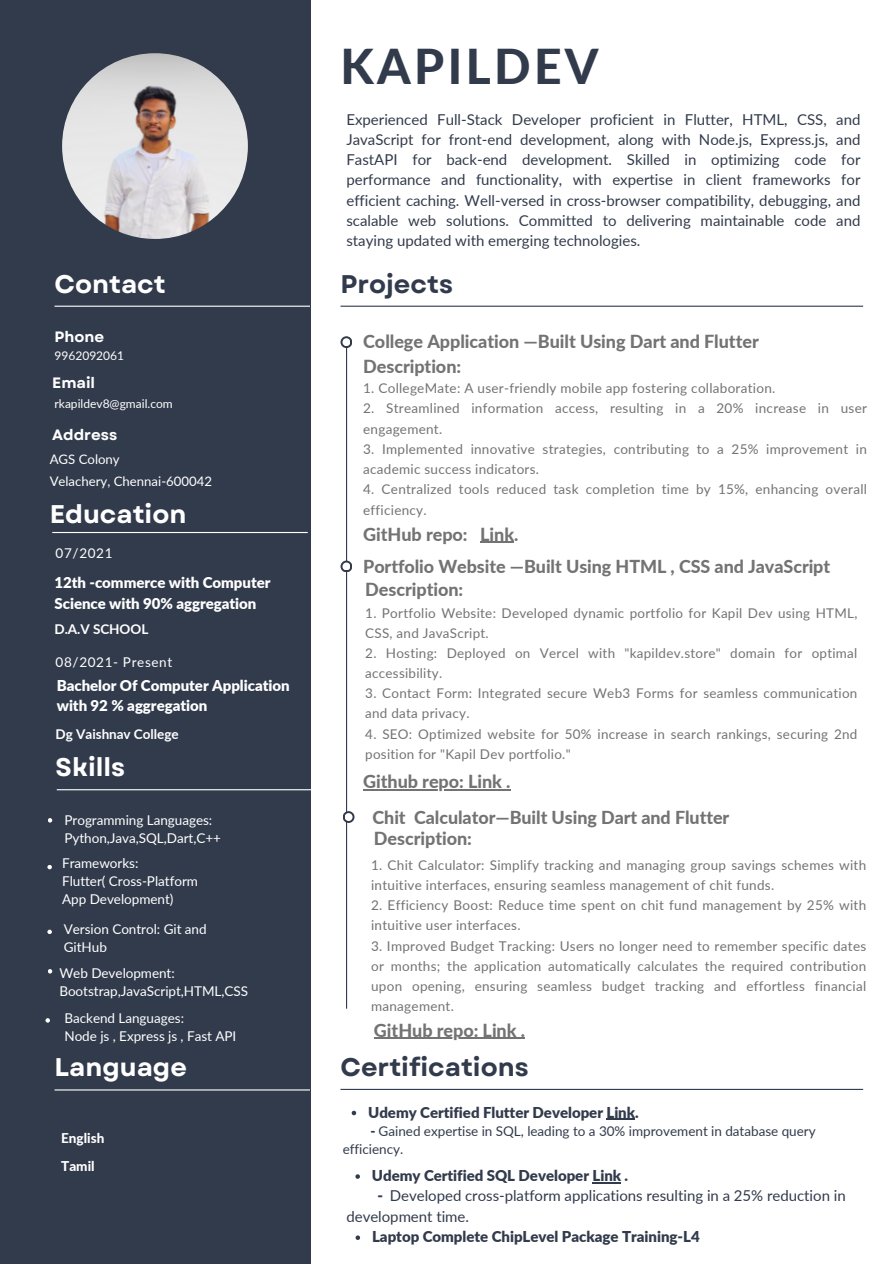
<style>
.page{position:relative;width:894px;height:1264px;background:#fff}
.page>*{position:absolute;margin:0;border:0;box-sizing:border-box;transform-origin:0 0}
.t1{font:800 48px "Lato";letter-spacing:.07em;color:#323b4c}
.t2{font:700 25.5px "Garet";color:#fff}
.t3{font:700 25.5px "Garet";color:#323b4c}
.t4{font:800 18px "Lato";letter-spacing:-.005em;color:#737373}
.t5{font:800 17.85px "Lato";letter-spacing:-.005em;color:#737373}
.t6{font:15px/20.2px "Lato";color:#323b4c;text-align:justify}
.t7{font:900 15px "Lato";color:#323b4c}
.t8{font:900 15px/20.2px "Lato";letter-spacing:-.005em;color:#fff}
.t9{font:700 15px "Garet";color:#fff}
.t10{font:13.5px/20.2px "Lato";letter-spacing:.02em;color:#737373}
.t11{font:13.5px/18px "Lato";letter-spacing:-.005em;color:#fff}
.t12{font:13.5px/18px "Lato";color:#323b4c}
.t13{font:700 13.5px "Lato";color:#fff}
.t14{font:13.5px "Lato";letter-spacing:.045em;color:#fff}
.t15{font:800 13.5px "Lato";color:#fff}
.t16{font:13.35px/20.1px "Lato";letter-spacing:.02em;color:#737373}
.t17{font:13.2px "Lato";color:#fff}
.t18{font:12px "Lato";color:#fff}
.s1{font-weight:900}
</style>
<div class="page">
<div style="left:0;top:0;width:310px;height:1263px;background:#323b4c"></div>
<hr style="left:54px;top:305px;width:256px;height:2px;background:#fff">
<hr style="left:52px;top:532px;width:255px;height:1px;background:#fff">
<hr style="left:340px;top:305px;width:522px;height:2px;background:#323b4c">
<hr style="left:346px;top:342px;width:1px;height:666px;background:#323b4c">
<svg style="left:340px;top:336px;width:12px;height:12px"></svg>
<div style="left:342px;top:338px;width:8px;height:8px;background:#fff;border-radius:50%"></div>
<svg style="left:340px;top:560px;width:12px;height:12px"></svg>
<div style="left:342px;top:562px;width:8px;height:8px;background:#fff;border-radius:50%"></div>
<svg style="left:342px;top:811px;width:12px;height:12px"></svg>
<div style="left:344px;top:813px;width:8px;height:8px;background:#fff;border-radius:50%"></div>
<hr style="left:340px;top:1088px;width:522px;height:1px;background:#323b4c">
<img style="left:62px;top:53px;width:186px;height:186px;border-radius:50%">
<svg style="left:48px;top:818px;width:4px;height:4px"></svg>
<svg style="left:45px;top:1018px;width:5px;height:4px"></svg>
<hr style="left:57px;top:789px;width:255px;height:1px;background:#fff">
<hr style="left:54px;top:1089px;width:256px;height:1px;background:#fff">
<svg style="left:47px;top:865px;width:5px;height:4px"></svg>
<svg style="left:47px;top:929px;width:5px;height:5px"></svg>
<svg style="left:48px;top:969px;width:4px;height:4px"></svg>
<svg style="left:355px;top:1174px;width:5px;height:4px"></svg>
<svg style="left:592px;top:1182px;width:29px;height:1px"></svg>
<svg style="left:351px;top:1110px;width:5px;height:5px"></svg>
<svg style="left:606px;top:1118px;width:29px;height:1px"></svg>
<hr style="left:480px;top:541px;width:34px;height:1px;background:#737373">
<hr style="left:363px;top:789px;width:105px;height:1px;background:#737373">
<hr style="left:468px;top:789px;width:42px;height:1px;background:#737373">
<hr style="left:374px;top:1037px;width:108px;height:1px;background:#737373">
<hr style="left:482px;top:1037px;width:43px;height:1px;background:#737373">
<svg style="left:355px;top:1235px;width:5px;height:4px"></svg>
<h2 class="t2" style="left:54px;top:265px;width:113px">Contact</h2>
<h4 class="t9" style="left:54px;top:325px;width:51px">Phone</h4>
<p class="t18" style="left:54px;top:348px;width:71px">9962092061</p>
<h4 class="t9" style="left:52px;top:371px;width:44px">Email</h4>
<p class="t18" style="left:54px;top:396px;width:120px">rkapildev8@gmail.com</p>
<h2 class="t9" style="left:52px;top:423px;width:67px">Address</h2>
<p class="t17" style="left:50px;top:450px;width:72px">AGS Colony</p>
<p class="t17" style="left:50px;top:472px;width:164px">Velachery, Chennai-600042</p>
<h4 class="t2" style="left:50px;top:496px;width:138px">Education</h4>
<p class="t11" style="left:56px;top:543px;width:58px">07/2021</p>
<h3 class="t8" style="left:54px;top:572px;width:217px">12th -commerce with Computer<br>Science with 90% aggregation</h3>
<h2 class="t13" style="left:54px;top:620px;width:95px">D.A.V SCHOOL</h2>
<p class="t14" style="left:56px;top:653px;width:118px">08/2021- Present</p>
<p class="t8" style="left:57px;top:675px;width:234px">Bachelor Of Computer Application with 92 % aggregation</p>
<h3 class="t13" style="left:56px;top:725px;width:124px">Dg Vaishnav College</h3>
<h3 class="t2" style="left:56px;top:748px;width:71px">Skills</h3>
<p class="t11" style="left:64px;top:810px;width:158px">Programming Languages:<br>Python,Java,SQL,Dart,C++</p>
<p class="t11" style="left:62px;top:853px;width:78px">Frameworks:</p>
<h3 class="t11" style="left:62px;top:871px;width:137px">Flutter( Cross-Platform<br>App Development)</h3>
<p class="t11" style="left:64px;top:920px;width:144px">Version Control: Git and<br>GitHub</p>
<h3 class="t11" style="left:59px;top:963px;width:117px">Web Development:</h3>
<h3 class="t11" style="left:59px;top:981px;width:190px">Bootstrap,JavaScript,HTML,CSS</h3>
<p class="t11" style="left:64px;top:1009px;width:121px">Backend Languages:</p>
<p class="t11" style="left:64px;top:1027px;width:173px">Node js , Express js , Fast API</p>
<p class="t2" style="left:54px;top:1048px;width:134px">Language</p>
<h3 class="t15" style="left:61px;top:1129px;width:45px">English</h3>
<h3 class="t15" style="left:61px;top:1158px;width:35px">Tamil</h3>
<p class="t1" style="left:340px;top:37px;width:259px">KAPILDEV</p>
<h4 class="t6" style="left:346px;top:109px;width:515px">Experienced Full-Stack Developer proficient in Flutter, HTML, CSS, and JavaScript for front-end development, along with Node.js, Express.js, and FastAPI for back-end development. Skilled in optimizing code for performance and functionality, with expertise in client frameworks for efficient caching. Well-versed in cross-browser compatibility, debugging, and scalable web solutions. Committed to delivering maintainable code and staying updated with emerging technologies.</h4>
<h6 class="t3" style="left:340px;top:265px;width:114px">Projects</h6>
<p class="t4" style="left:363px;top:330px;width:397px">College Application —Built Using Dart and Flutter</p>
<p class="t4" style="left:363px;top:355px;width:99px">Description:</p>
<p class="t10" style="left:363px;top:377px;width:413px">1. CollegeMate: A user-friendly mobile app fostering collaboration.</p>
<h4 class="t10" style="left:363px;top:398px;width:505px">2. Streamlined information access, resulting in a 20% increase in user engagement.</h4>
<p class="t10" style="left:363px;top:438px;width:505px">3. Implemented innovative strategies, contributing to a 25% improvement in academic success indicators.</p>
<h2 class="t10" style="left:363px;top:479px;width:505px">4. Centralized tools reduced task completion time by 15%, enhancing overall efficiency.</h2>
<p class="t4" style="left:363px;top:522px;width:157px">GitHub repo: Link.</p>
<h3 class="t5" style="left:363px;top:555px;width:468px">Portfolio Website —Built Using HTML , CSS and JavaScript</h3>
<h2 class="t4" style="left:365px;top:578px;width:99px">Description:</h2>
<p class="t16" style="left:365px;top:602px;width:493px">1. Portfolio Website: Developed dynamic portfolio for Kapil Dev using HTML,<br>CSS, and JavaScript.</p>
<p class="t16" style="left:365px;top:642px;width:493px">2. Hosting: Deployed on Vercel with "kapildev.store" domain for optimal accessibility.</p>
<p class="t16" style="left:365px;top:683px;width:493px">3. Contact Form: Integrated secure Web3 Forms for seamless communication and data privacy.</p>
<p class="t16" style="left:365px;top:723px;width:493px">4. SEO: Optimized website for 50% increase in search rankings, securing 2nd position for "Kapil Dev portfolio."</p>
<p class="t4" style="left:363px;top:770px;width:149px">Github repo: Link .</p>
<p class="t5" style="left:372px;top:806px;width:358px">Chit Calculator—Built Using Dart and Flutter</p>
<p class="t4" style="left:374px;top:827px;width:99px">Description:</p>
<p class="t10" style="left:371px;top:854px;width:496px">1. Chit Calculator: Simplify tracking and managing group savings schemes with intuitive interfaces, ensuring seamless management of chit funds.</p>
<p class="t10" style="left:371px;top:894px;width:496px">2. Efficiency Boost: Reduce time spent on chit fund management by 25% with intuitive user interfaces.</p>
<p class="t10" style="left:371px;top:935px;width:496px;text-align:justify">3. Improved Budget Tracking: Users no longer need to remember specific dates or months; the application automatically calculates the required contribution upon opening, ensuring seamless budget tracking and effortless financial management.</p>
<h5 class="t4" style="left:374px;top:1018px;width:152px">GitHub repo: Link .</h5>
<h5 class="t3" style="left:340px;top:1048px;width:189px">Certifications</h5>
<p class="t7" style="left:368px;top:1102px;width:272px">Udemy Certified Flutter Developer Link.</p>
<h1 class="t12" style="left:342px;top:1121px;width:474px;text-indent:28px"><span class="s1">-</span> Gained expertise in SQL, leading to a 30% improvement in database query efficiency.</h1>
<h2 class="t7" style="left:372px;top:1166px;width:258px">Udemy Certified SQL Developer Link .</h2>
<p class="t6" style="left:346px;top:1185px;width:500px;text-indent:31px"><span class="s1">-</span> Developed cross-platform applications resulting in a 25% reduction in development time.</p>
<p class="t7" style="left:372px;top:1227px;width:329px">Laptop Complete ChipLevel Package Training-L4</p>
</div>
